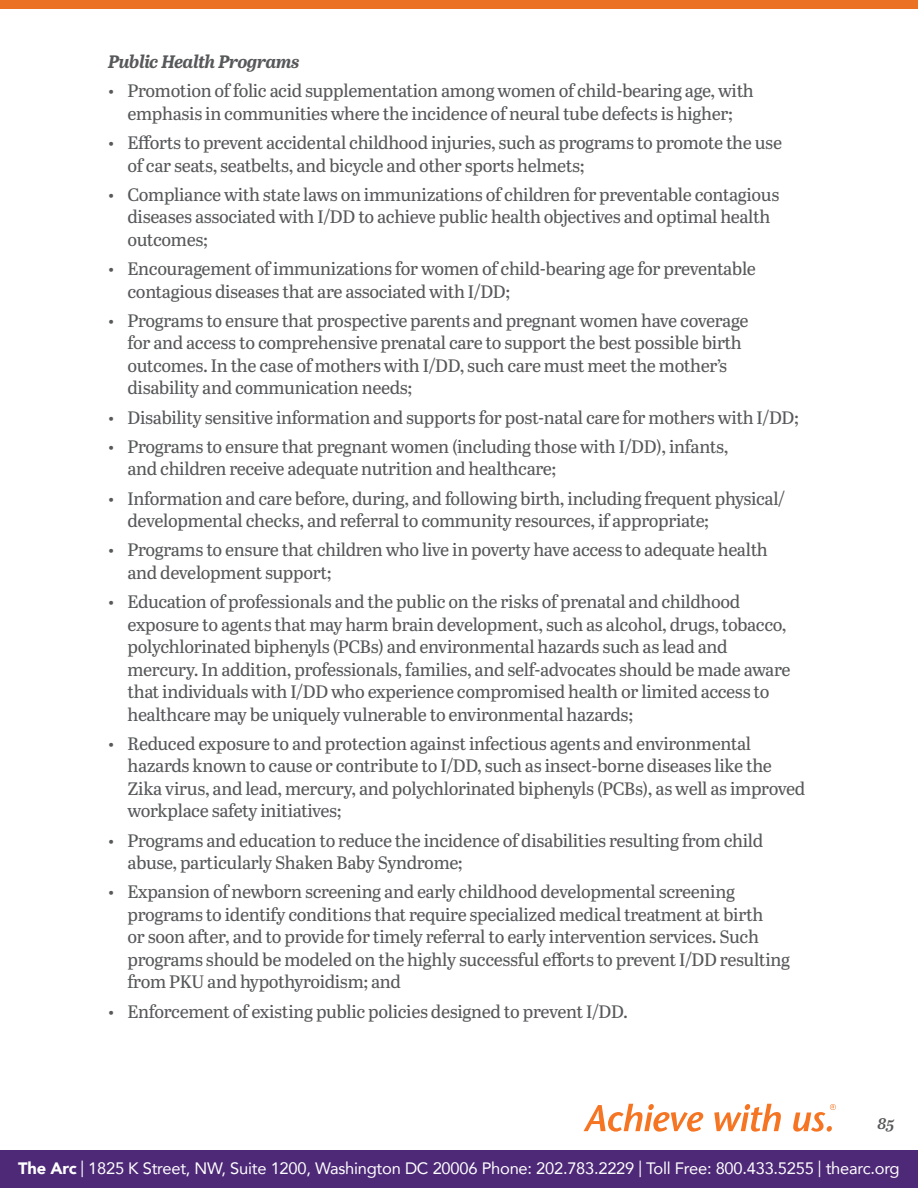
<style>
.page{position:relative;width:918px;height:1188px;background:#fff}
.page>*{position:absolute;margin:0;border:0;box-sizing:border-box;transform-origin:0 0}
.bullets{font:18px/22.5px "Abril Text";letter-spacing:-.02em;color:#57585a}
.body{font:italic 700 18px "Abril Text";letter-spacing:-.025em;color:#57585a}
.t1{font:16.5px "Avenir";letter-spacing:-.015em;color:#fff}
.t2{font:italic 600 16.5px "Abril Text";color:#57585a}
.s1{font-weight:900}
</style>
<div class="page">
<div style="left:0;top:0;width:918px;height:9px;background:#eb7125"></div>
<svg style="left:584px;top:1104px;width:252px;height:28px"></svg>
<div style="left:0;top:1151px;width:918px;height:37px;background:#4e2977"></div>
<p class="body" style="left:108px;top:49px;width:193px">Public Health Programs</p>
<p class="bullets" style="left:108px;top:79px;width:647px;text-align:center">• Promotion of folic acid supplementation among women of child-bearing age, with emphasis in communities where the incidence of neural tube defects is higher;</p>
<p class="bullets" style="left:128px;top:131px;width:656px;text-indent:-20px">• Efforts to prevent accidental childhood injuries, such as programs to promote the use of car seats, seatbelts, and bicycle and other sports helmets;</p>
<p class="bullets" style="left:128px;top:182px;width:653px;text-indent:-20px">• Compliance with state laws on immunizations of children for preventable contagious diseases associated with I/DD to achieve public health objectives and optimal health outcomes;</p>
<p class="bullets" style="left:128px;top:257px;width:630px;text-indent:-20px">• Encouragement of immunizations for women of child-bearing age for preventable contagious diseases that are associated with I/DD;</p>
<p class="bullets" style="left:128px;top:308px;width:622px;text-indent:-20px">• Programs to ensure that prospective parents and pregnant women have coverage for and access to comprehensive prenatal care to support the best possible birth outcomes. In the case of mothers with I/DD, such care must meet the mother’s disability and communication needs;</p>
<p class="bullets" style="left:108px;top:405px;width:692px">• Disability sensitive information and supports for post-natal care for mothers with I/DD;</p>
<p class="bullets" style="left:128px;top:434px;width:603px;text-indent:-20px">• Programs to ensure that pregnant women (including those with I/DD), infants, and children receive adequate nutrition and healthcare;</p>
<p class="bullets" style="left:128px;top:486px;width:659px;text-indent:-20px">• Information and care before, during, and following birth, including frequent physical/ developmental checks, and referral to community resources, if appropriate;</p>
<p class="bullets" style="left:128px;top:538px;width:642px;text-indent:-20px">• Programs to ensure that children who live in poverty have access to adequate health and development support;</p>
<p class="bullets" style="left:128px;top:590px;width:665px;text-indent:-20px">• Education of professionals and the public on the risks of prenatal and childhood exposure to agents that may harm brain development, such as alcohol, drugs, tobacco, polychlorinated biphenyls (PCBs) and environmental hazards such as lead and mercury. In addition, professionals, families, and self-advocates should be made aware that individuals with I/DD who experience compromised health or limited access to healthcare may be uniquely vulnerable to environmental hazards;</p>
<p class="bullets" style="left:128px;top:731px;width:679px;text-indent:-20px">• Reduced exposure to and protection against infectious agents and environmental hazards known to cause or contribute to I/DD, such as insect-borne diseases like the Zika virus, and lead, mercury, and polychlorinated biphenyls (PCBs), as well as improved workplace safety initiatives;</p>
<p class="bullets" style="left:128px;top:828px;width:637px;text-indent:-20px">• Programs and education to reduce the incidence of disabilities resulting from child abuse, particularly Shaken Baby Syndrome;</p>
<p class="bullets" style="left:128px;top:880px;width:664px;text-indent:-20px">• Expansion of newborn screening and early childhood developmental screening programs to identify conditions that require specialized medical treatment at birth<br>or soon after, and to provide for timely referral to early intervention services. Such programs should be modeled on the highly successful efforts to prevent I/DD resulting from PKU and hypothyroidism; and</p>
<p class="bullets" style="left:108px;top:999px;width:521px">• Enforcement of existing public policies designed to prevent I/DD.</p>
<p class="t2" style="left:878px;top:1112px;width:18px">85</p>
<p class="t1" style="left:18px;top:1155px;width:883px"><span class="s1">The Arc</span> | 1825 K Street, NW, Suite 1200, Washington DC 20006 Phone: 202.783.2229 | Toll Free: 800.433.5255 | thearc.org</p>
</div>
